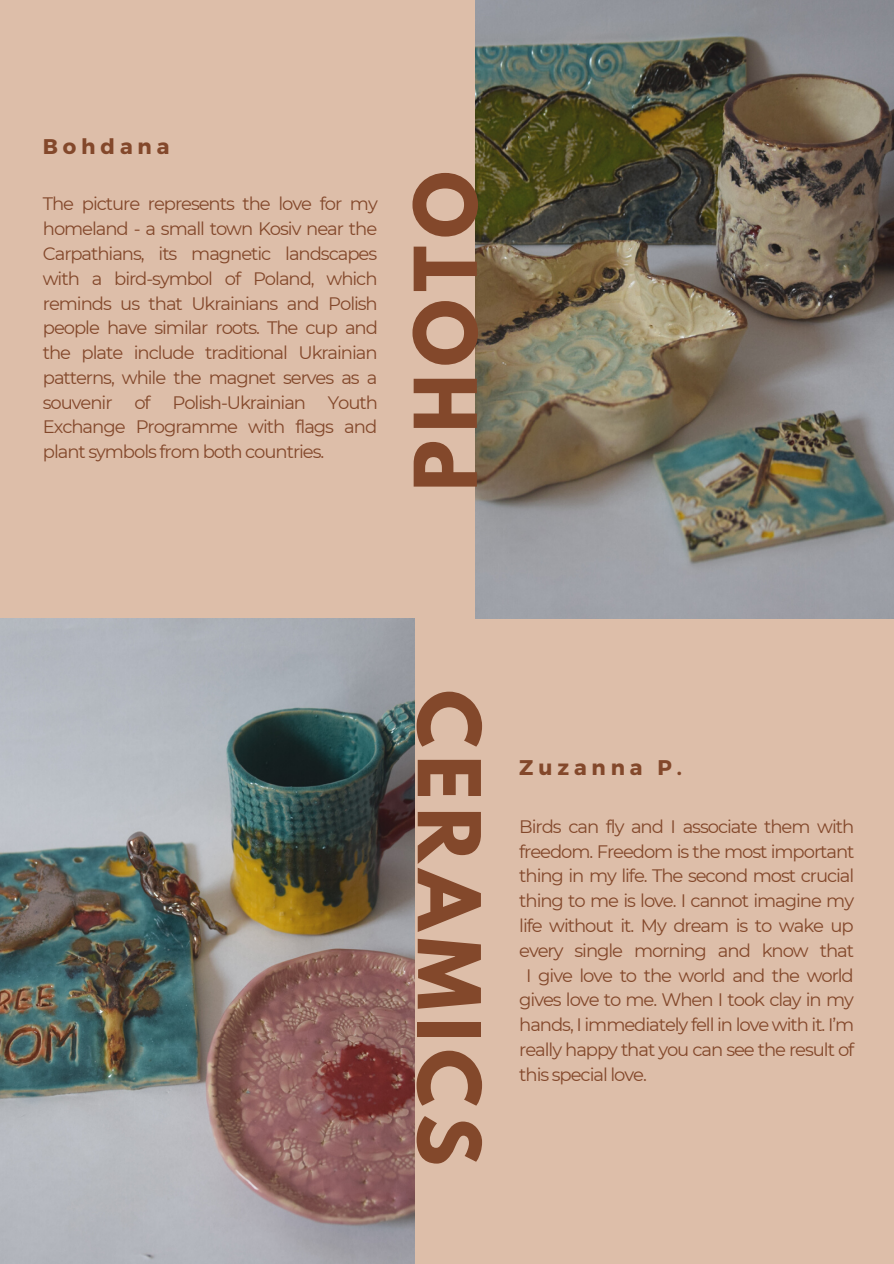
<style>
.page{position:relative;width:894px;height:1264px;background:#fff}
.page>*{position:absolute;margin:0;border:0;box-sizing:border-box;transform-origin:0 0}
.t1{font:700 76.5px "League Spartan";letter-spacing:.1em;color:#83482b}
.t2{font:700 21.15px "Montserrat";letter-spacing:.23em;color:#83482b}
.t3{font:18px/24.8px "Montserrat";letter-spacing:-.06em;color:#83482b;text-align:justify}
</style>
<div class="page">
<div style="left:0;top:0;width:893px;height:1263px;background:#ddbea9"></div>
<img style="left:475px;top:0;width:418px;height:619px">
<img style="left:0;top:618px;width:414px;height:645px">
<p class="t2" style="left:43px;top:133px;width:128px">Bohdana</p>
<p class="t3" style="left:43px;top:192px;width:336px">The picture represents the love for my homeland - a small town Kosiv near the Carpathians, its magnetic landscapes with a bird-symbol of Poland, which reminds us that Ukrainians and Polish people have similar roots. The cup and the plate include traditional Ukrainian patterns, while the magnet serves as a souvenir of Polish-Ukrainian Youth Exchange Programme with flags and plant symbols from both countries.</p>
<h1 class="t1" style="left:408px;top:491px;width:321px;rotate:-90deg">PHOTO</h1>
<h1 class="t1" style="left:486px;top:690px;width:477px;rotate:90deg">CERAMICS</h1>
<p class="t2" style="left:519px;top:753px;width:164px">Zuzanna P.</p>
<p class="t3" style="left:519px;top:814px;width:336px">Birds can fly and I associate them with</p>
<p class="t3" style="left:519px;top:838px;width:336px">freedom. Freedom is the most important</p>
<p class="t3" style="left:519px;top:863px;width:336px">thing in my life. The second most crucial</p>
<p class="t3" style="left:519px;top:888px;width:336px">thing to me is love. I cannot imagine my</p>
<p class="t3" style="left:519px;top:913px;width:336px">life without it. My dream is to wake up</p>
<p class="t3" style="left:519px;top:938px;width:336px">every single morning and know that</p>
<p class="t3" style="left:526px;top:962px;width:329px">I give love to the world and the world</p>
<p class="t3" style="left:519px;top:987px;width:336px">gives love to me. When I took clay in my</p>
<p class="t3" style="left:519px;top:1012px;width:336px">hands, I immediately fell in love with it. I’m</p>
<p class="t3" style="left:519px;top:1037px;width:336px">really happy that you can see the result of</p>
<p class="t3" style="left:519px;top:1061px;width:129px">this special love.</p>
</div>
